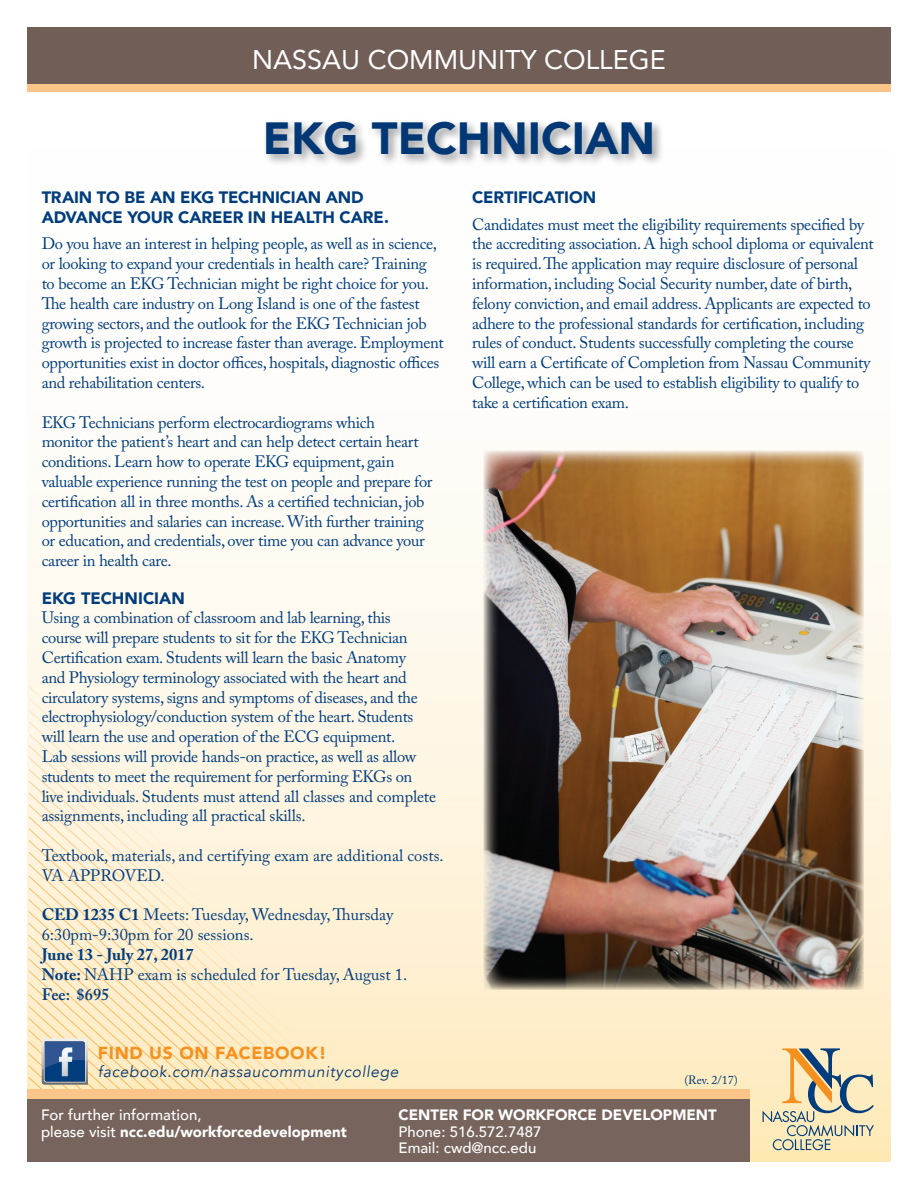
<style>
.page{position:relative;width:918px;height:1188px;background:#fff}
.page>*{position:absolute;margin:0;border:0;box-sizing:border-box;transform-origin:0 0}
.t1{font:900 45px "Avenir";color:#013775}
.t2{font:27px "Avenir";color:#fff}
.t3{font:900 17.4px "Avenir";letter-spacing:.04em;color:#f6911e}
.Class_Headings{font:16.5px/19.8px "Adobe Caslon Pro";letter-spacing:-.02em;color:#013d7d}
.Class_Headings-2{font:16.5px/19.8px "Adobe Caslon Pro";color:#013d7d}
.Class_Headings-3{font:900 16.5px/19.8px "Avenir";letter-spacing:-.005em;color:#013d7d}
.t4{font:700 16.5px "Adobe Caslon Pro";color:#013d7d}
.t5{font:600 16.5px "Adobe Caslon Pro";color:#013d7d}
.t6{font:italic 15.6px "Avenir";letter-spacing:.04em;color:#013775}
.t7{font:500 15px/16.5px "Avenir";color:#fff}
.t8{font:900 15px "Avenir";color:#fff}
.t9{font:12px "Adobe Caslon Pro";color:#013775}
.s1{font-weight:700}
.s2{font-weight:900}
</style>
<div class="page">
<div style="left:28px;top:83px;width:863px;height:1079px;background:linear-gradient(to bottom,#fff,#feebc3)"></div>
<div style="left:27px;top:35px;width:864px;height:57px;background:#fbc488"></div>
<div style="left:27px;top:27px;width:864px;height:56px;background:#705e57"></div>
<div style="left:263px;top:118px;width:402px;height:50px;background:#808285;opacity:.75"></div>
<svg style="left:763px;top:1048px;width:111px;height:102px;background:#d6caaa"></svg>
<div style="left:27px;top:1090px;width:723px;height:63px;background:#fbc488"></div>
<div style="left:27px;top:1099px;width:723px;height:63px;background:#77655d"></div>
<svg style="left:28px;top:899px;width:210px;height:191px;background:#f4e3c1"></svg>
<img style="left:484px;top:451px;width:380px;height:539px">
<p class="t2" style="left:252px;top:38px;width:415px">NASSAU COMMUNITY COLLEGE</p>
<p class="t1" style="left:263px;top:99px;width:394px">EKG TECHNICIAN</p>
<p class="Class_Headings-3" style="left:42px;top:187px;width:349px">TRAIN TO BE AN EKG TECHNICIAN AND<br>ADVANCE YOUR CAREER IN HEALTH CARE.</p>
<p class="Class_Headings" style="left:42px;top:234px;width:404px">Do you have an interest in helping people, as well as in science, or looking to expand your credentials in health care? Training to become an EKG Technician might be right choice for you.<br>The health care industry on Long Island is one of the fastest growing sectors, and the outlook for the EKG Technician job growth is projected to increase faster than average. Employment opportunities exist in doctor offices, hospitals, diagnostic offices and rehabilitation centers.</p>
<p class="Class_Headings" style="left:42px;top:412px;width:392px">EKG Technicians perform electrocardiograms which<br>monitor the patient’s heart and can help detect certain heart conditions. Learn how to operate EKG equipment, gain valuable experience running the test on people and prepare for certification all in three months. As a certified technician, job opportunities and salaries can increase. With further training or education, and credentials, over time you can advance your career in health care.</p>
<p class="Class_Headings-3" style="left:42px;top:588px;width:145px">EKG TECHNICIAN</p>
<p class="Class_Headings" style="left:42px;top:608px;width:396px">Using a combination of classroom and lab learning, this<br>course will prepare students to sit for the EKG Technician Certification exam. Students will learn the basic Anatomy<br>and Physiology terminology associated with the heart and circulatory systems, signs and symptoms of diseases, and the electrophysiology/conduction system of the heart. Students will learn the use and operation of the ECG equipment.<br>Lab sessions will provide hands-on practice, as well as allow students to meet the requirement for performing EKGs on live individuals. Students must attend all classes and complete assignments, including all practical skills.</p>
<p class="Class_Headings-2" style="left:42px;top:845px;width:404px">Textbook, materials, and certifying exam are additional costs.<br>VA APPROVED.</p>
<p class="Class_Headings-2" style="left:42px;top:905px;width:353px"><span class="s1">CED 1235 C1</span> Meets: Tuesday, Wednesday, Thursday</p>
<p class="Class_Headings-2" style="left:42px;top:925px;width:214px">6:30pm-9:30pm for 20 sessions.</p>
<p class="t4" style="left:42px;top:945px;width:154px">June 13 - July 27, 2017</p>
<p class="Class_Headings-2" style="left:42px;top:964px;width:367px"><span class="s1">Note:</span> NAHP exam is scheduled for Tuesday, August 1.</p>
<p class="t5" style="left:42px;top:984px;width:69px">Fee: $695</p>
<p class="Class_Headings-3" style="left:472px;top:187px;width:126px">CERTIFICATION</p>
<p class="Class_Headings" style="left:472px;top:214px;width:403px">Candidates must meet the eligibility requirements specified by the accrediting association. A high school diploma or equivalent is required. The application may require disclosure of personal information, including Social Security number, date of birth, felony conviction, and email address. Applicants are expected to adhere to the professional standards for certification, including rules of conduct. Students successfully completing the course will earn a Certificate of Completion from Nassau Community College, which can be used to establish eligibility to qualify to take a certification exam.</p>
<p class="t3" style="left:98px;top:1038px;width:230px">FIND US ON FACEBOOK!</p>
<p class="t6" style="left:98px;top:1063px;width:302px">facebook.com/nassaucommunitycollege</p>
<p class="t7" style="left:41px;top:1106px;width:307px">For further information,<br>please visit <span class="s2">ncc.edu/workforcedevelopment</span></p>
<p class="t8" style="left:399px;top:1102px;width:320px">CENTER FOR WORKFORCE DEVELOPMENT</p>
<p class="t9" style="left:684px;top:1073px;width:55px">(Rev. 2/17)</p>
<p class="t7" style="left:399px;top:1122px;width:144px">Phone: 516.572.7487</p>
<p class="t7" style="left:399px;top:1139px;width:139px">Email: cwd@ncc.edu</p>
</div>
